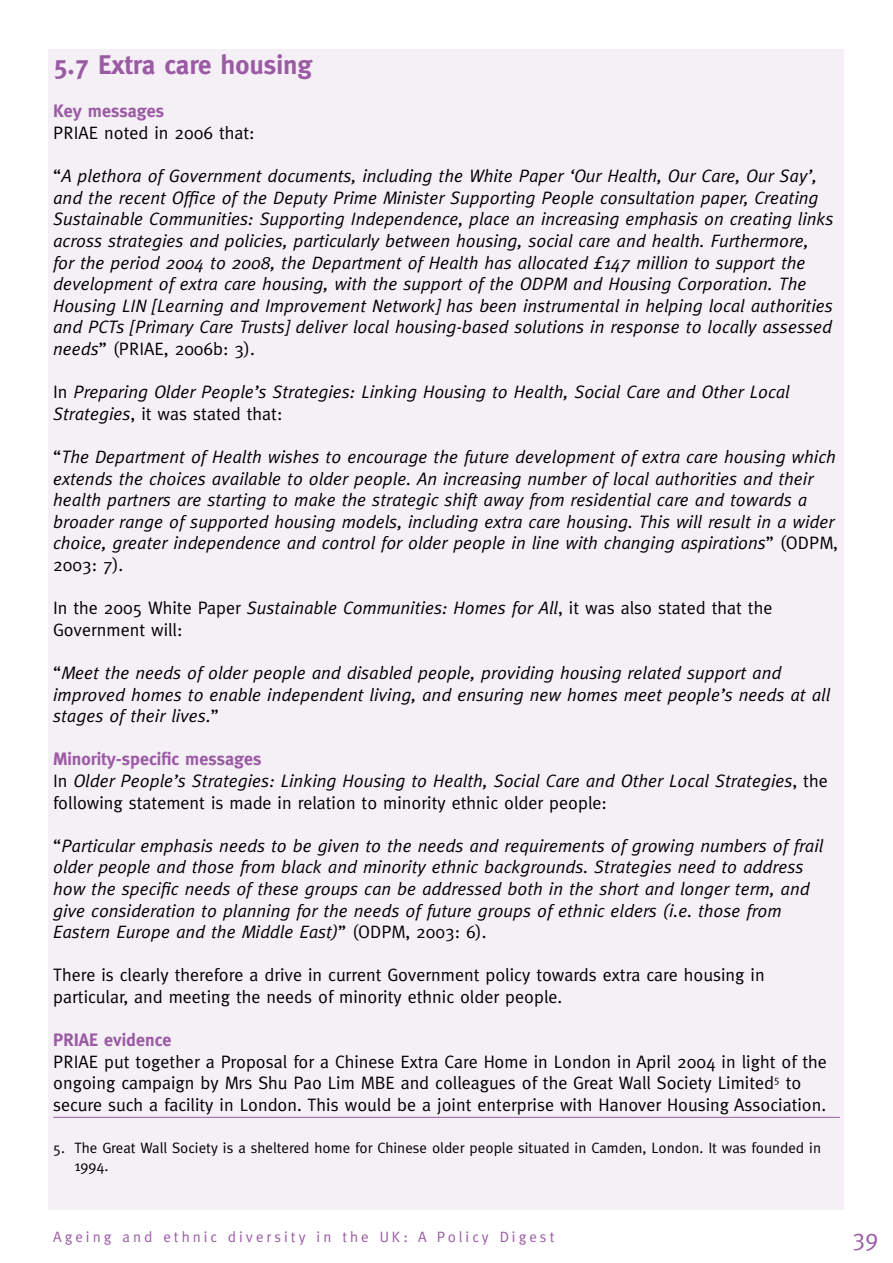
<style>
.page{position:relative;width:893px;height:1263px;background:#fff}
.page>*{position:absolute;margin:0;border:0;box-sizing:border-box;transform-origin:0 0}
.t1{font:700 27px "Meta";color:#9b5ba4}
.t2{font:24px "Meta";color:#9b5ba4}
.t3{font:italic 18px/21.6px "Meta";color:#000}
.t4{font:18px/21.6px "Meta";color:#000}
.t5{font:700 18px "Meta";color:#9b5ba4}
.t6{font:15px/18px "Meta";color:#000}
.t7{font:15px "Meta";letter-spacing:.2em;color:#9b5ba4}
.s1{font-style:normal}
.s2{font-style:italic}
.s3{font-weight:700;font-style:normal;color:#9b5ba4}
</style>
<div class="page">
<div style="left:49px;top:49px;width:795px;height:1161px;background:#f5eff6"></div>
<hr style="left:53px;top:1117px;width:787px;height:1px;background:#9b5ba4">
<h1 class="t1" style="left:53px;top:49px;width:261px">5.7 Extra care housing</h1>
<p class="t5" style="left:53px;top:101px;width:112px">Key messages</p>
<p class="t4" style="left:53px;top:122px;width:203px">PRIAE noted in 2006 that:</p>
<p class="t3" style="left:53px;top:165px;width:782px"><span class="s1">“</span>A plethora of Government documents, including the White Paper ‘Our Health, Our Care, Our Say’, and the recent Office of the Deputy Prime Minister Supporting People consultation paper, Creating Sustainable Communities: Supporting Independence, place an increasing emphasis on creating links across strategies and policies, particularly between housing, social care and health. Furthermore, for the period 2004 to 2008, the Department of Health has allocated £147 million to support the development of extra care housing, with the support of the ODPM and Housing Corporation. The Housing LIN [Learning and Improvement Network] has been instrumental in helping local authorities and PCTs [Primary Care Trusts] deliver local housing-based solutions in response to locally assessed needs<span class="s1">” (PRIAE, 2006b: 3).</span></p>
<p class="t3" style="left:53px;top:381px;width:738px"><span class="s1">In</span> Preparing Older People’s Strategies: Linking Housing to Health, Social Care and Other Local<br>Strategies<span class="s1">, it was stated that:</span></p>
<p class="t3" style="left:53px;top:446px;width:786px"><span class="s1">“</span>The Department of Health wishes to encourage the future development of extra care housing which extends the choices available to older people. An increasing number of local authorities and their health partners are starting to make the strategic shift away from residential care and towards a broader range of supported housing models, including extra care housing. This will result in a wider choice, greater independence and control for older people in line with changing aspirations<span class="s1">” (ODPM, 2003: 7).</span></p>
<p class="t4" style="left:53px;top:597px;width:721px">In the 2005 White Paper <span class="s2">Sustainable Communities: Homes for All</span>, it was also stated that the<br>Government will:</p>
<p class="t3" style="left:53px;top:662px;width:778px"><span class="s1">“</span>Meet the needs of older people and disabled people, providing housing related support and improved homes to enable independent living, and ensuring new homes meet people’s needs at all stages of their lives.<span class="s1">”</span></p>
<p class="t3" style="left:53px;top:748px;width:776px"><span class="s3">Minority-specific messages<br></span><span class="s1">In</span> Older People’s Strategies: Linking Housing to Health, Social Care and Other Local Strategies<span class="s1">, the following statement is made in relation to minority ethnic older people:</span></p>
<p class="t3" style="left:53px;top:834px;width:772px"><span class="s1">“</span>Particular emphasis needs to be given to the needs and requirements of growing numbers of frail older people and those from black and minority ethnic backgrounds. Strategies need to address how the specific needs of these groups can be addressed both in the short and longer term, and give consideration to planning for the needs of future groups of ethnic elders (i.e. those from Eastern Europe and the Middle East)<span class="s1">” (ODPM, 2003: 6).</span></p>
<p class="t4" style="left:53px;top:964px;width:713px">There is clearly therefore a drive in current Government policy towards extra care housing in particular, and meeting the needs of minority ethnic older people.</p>
<p class="t5" style="left:53px;top:1029px;width:120px">PRIAE evidence</p>
<p class="t4" style="left:53px;top:1050px;width:775px">PRIAE put together a Proposal for a Chinese Extra Care Home in London in April 2004 in light of the ongoing campaign by Mrs Shu Pao Lim MBE and colleagues of the Great Wall Society Limited<sup>5</sup> to secure such a facility in London. This would be a joint enterprise with Hanover Housing Association.</p>
<p class="t6" style="left:74px;top:1138px;width:748px;text-indent:-21px">5. The Great Wall Society is a sheltered home for Chinese older people situated in Camden, London. It was founded in<br>1994.</p>
<p class="t7" style="left:53px;top:1228px;width:503px">Ageing and ethnic diversity in the UK: A Policy Digest</p>
<h2 class="t2" style="left:852px;top:1224px;width:27px">39</h2>
</div>
